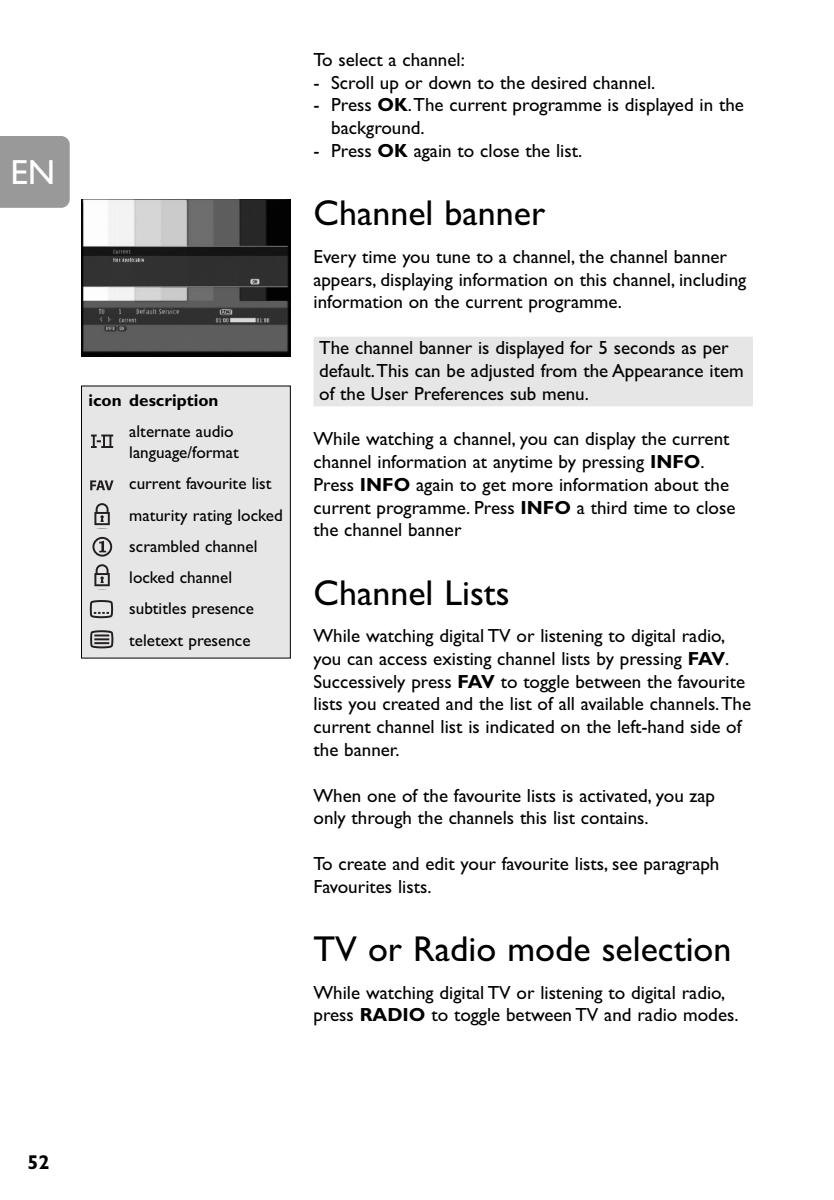
<style>
.page{position:relative;width:834px;height:1200px;background:#fff}
.page>*{position:absolute;margin:0;border:0;box-sizing:border-box;transform-origin:0 0}
.t1{font:36px "Gill Sans";color:#000}
.t2{font:35px "Gill Sans";color:#fff}
.t3{font:700 20px "Gill Sans";color:#000}
.t4{font:19px/22.8px "Gill Sans";color:#000}
.t5{font:17.2px/31.2px "Gill Sans";color:#000}
.t6{font:700 17.2px "Gill Sans";color:#000}
.s1{font-weight:700}
</style>
<div class="page">
<svg style="left:0;top:136px;width:753px;height:523px"></svg>
<h2 class="t2" style="left:10px;top:151px;width:46px">EN</h2>
<p class="t6" style="left:88px;top:394px;width:132px">icon description</p>
<p class="t5" style="left:129px;top:421px;width:111px;line-height:20.6px">alternate audio language/format</p>
<p class="t5" style="left:129px;top:468px;width:155px">current favourite list maturity rating locked scrambled channel locked channel subtitles presence teletext presence</p>
<p class="t4" style="left:313px;top:48px;width:153px">To select a channel:</p>
<p class="t4" style="left:313px;top:71px;width:343px">- Scroll up or down to the desired channel.</p>
<p class="t4" style="left:331px;top:93px;width:414px;text-indent:-18px">- Press <span class="s1">OK</span>.The current programme is displayed in the background.</p>
<p class="t4" style="left:313px;top:139px;width:270px">- Press <span class="s1">OK</span> again to close the list.</p>
<h1 class="t1" style="left:313px;top:192px;width:233px">Channel banner</h1>
<p class="t4" style="left:313px;top:245px;width:434px">Every time you tune to a channel, the channel banner appears, displaying information on this channel, including information on the current programme.</p>
<p class="t4" style="left:319px;top:336px;width:426px">The channel banner is displayed for 5 seconds as per default.This can be adjusted from the Appearance item of the User Preferences sub menu.</p>
<p class="t4" style="left:313px;top:427px;width:423px">While watching a channel, you can display the current channel information at anytime by pressing <span class="s1">INFO</span>.<br>Press <span class="s1">INFO</span> again to get more information about the current programme. Press <span class="s1">INFO</span> a third time to close the channel banner</p>
<h1 class="t1" style="left:313px;top:571px;width:198px">Channel Lists</h1>
<p class="t4" style="left:313px;top:624px;width:439px">While watching digital TV or listening to digital radio, you can access existing channel lists by pressing <span class="s1">FAV</span>.<br>Successively press <span class="s1">FAV</span> to toggle between the favourite lists you created and the list of all available channels.The current channel list is indicated on the left-hand side of the banner.</p>
<p class="t4" style="left:313px;top:784px;width:403px">When one of the favourite lists is activated, you zap only through the channels this list contains.</p>
<p class="t4" style="left:313px;top:852px;width:407px">To create and edit your favourite lists, see paragraph<br>Favourites lists.</p>
<h1 class="t1" style="left:313px;top:928px;width:419px">TV or Radio mode selection</h1>
<p class="t4" style="left:313px;top:980px;width:427px">While watching digital TV or listening to digital radio, press <span class="s1">RADIO</span> to toggle between TV and radio modes.</p>
<p class="t3" style="left:27px;top:1154px;width:24px">52</p>
</div>
